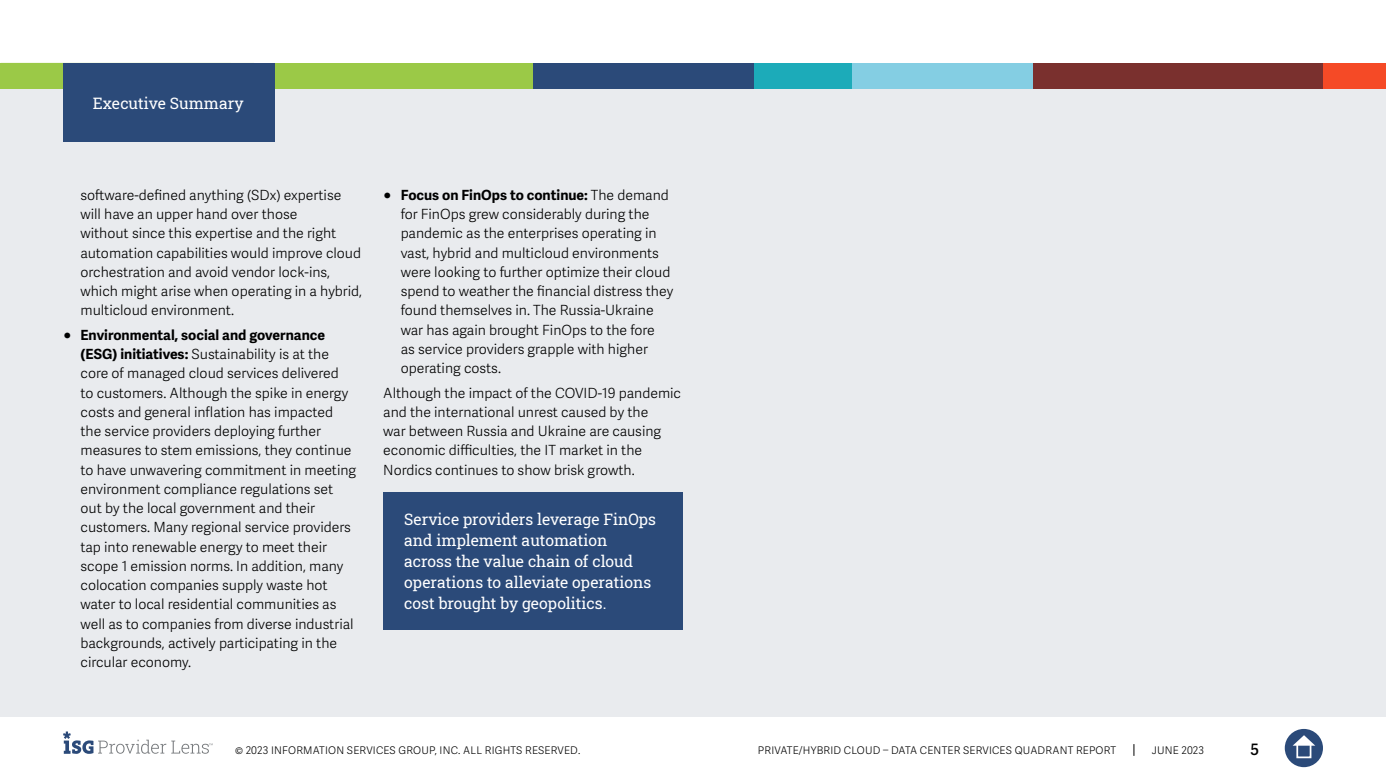
<style>
.page{position:relative;width:1386px;height:780px;background:#fff}
.page>*{position:absolute;margin:0;border:0;box-sizing:border-box;transform-origin:0 0}
.t1{font:15.75px/21px "Roboto Slab ISG P Regular";color:#fff}
.t2{font:600 15.75px "Adelle Sans";color:#000}
.t3{font:300 14px/19.2px "Adelle Sans";color:#000}
.t4{font:300 10.5px "Adelle Sans";letter-spacing:.02em;color:#000}
.s1{font-weight:700;color:#000101}
.s2{font-weight:700}
</style>
<div class="page">
<svg style="left:1133px;top:744px;width:1px;height:12px"></svg>
<div style="left:1285px;top:729px;width:38px;height:38px;background:#2b4a79;border-radius:50%"></div>
<svg style="left:1293px;top:735px;width:22px;height:10px"></svg>
<div style="left:1296px;top:743px;width:15px;height:15px;border:2px solid #fff"></div>
<svg style="left:63px;top:731px;width:150px;height:23px"></svg>
<div style="left:0;top:63px;width:1386px;height:654px;background:#e9ebee"></div>
<div style="left:0;top:63px;width:533px;height:25px;background:#9bc947"></div>
<div style="left:533px;top:63px;width:223px;height:25px;background:#2b4a79"></div>
<div style="left:850px;top:63px;width:184px;height:25px;background:#84cee3"></div>
<div style="left:1323px;top:63px;width:63px;height:25px;background:#f54a26"></div>
<div style="left:1033px;top:63px;width:290px;height:25px;background:#7a302e"></div>
<div style="left:754px;top:63px;width:98px;height:25px;background:#1cabb9"></div>
<div style="left:63px;top:63px;width:211px;height:79px;background:#2b4a79"></div>
<div style="left:383px;top:492px;width:299px;height:137px;background:#2b4a79"></div>
<p class="t1" style="left:93px;top:92px;width:152px">Executive Summary</p>
<p class="t3" style="left:80px;top:186px;width:283px">software-defined anything (SDx) expertise will have an upper hand over those<br>without since this expertise and the right automation capabilities would improve cloud orchestration and avoid vendor lock-ins, which might arise when operating in a hybrid, multicloud environment.</p>
<p class="t3" style="left:80px;top:326px;width:277px;text-indent:-18px"><span class="s1">●</span> <span class="s2">Environmental, social and governance (ESG) initiatives:</span> Sustainability is at the core of managed cloud services delivered<br>to customers. Although the spike in energy costs and general inflation has impacted the service providers deploying further measures to stem emissions, they continue to have unwavering commitment in meeting environment compliance regulations set out by the local government and their customers. Many regional service providers tap into renewable energy to meet their scope 1 emission norms. In addition, many colocation companies supply waste hot water to local residential communities as well as to companies from diverse industrial backgrounds, actively participating in the circular economy.</p>
<p class="t3" style="left:401px;top:186px;width:274px;text-indent:-18px"><span class="s1">●</span> <span class="s2">Focus on FinOps to continue:</span> The demand for FinOps grew considerably during the pandemic as the enterprises operating in vast, hybrid and multicloud environments were looking to further optimize their cloud spend to weather the financial distress they found themselves in. The Russia-Ukraine war has again brought FinOps to the fore<br>as service providers grapple with higher operating costs.</p>
<p class="t3" style="left:383px;top:383px;width:299px">Although the impact of the COVID-19 pandemic and the international unrest caused by the<br>war between Russia and Ukraine are causing economic difficulties, the IT market in the Nordics continues to show brisk growth.</p>
<p class="t1" style="left:404px;top:508px;width:253px">Service providers leverage FinOps and implement automation across the value chain of cloud operations to alleviate operations cost brought by geopolitics.</p>
<p class="t4" style="left:235px;top:744px;width:347px">© 2023 INFORMATION SERVICES GROUP, INC. ALL RIGHTS RESERVED.</p>
<p class="t4" style="left:758px;top:744px;width:360px">PRIVATE/HYBRID CLOUD – DATA CENTER SERVICES QUADRANT REPORT</p>
<p class="t4" style="left:1152px;top:744px;width:54px">JUNE 2023</p>
<p class="t2" style="left:1250px;top:740px;width:10px">5</p>
</div>
